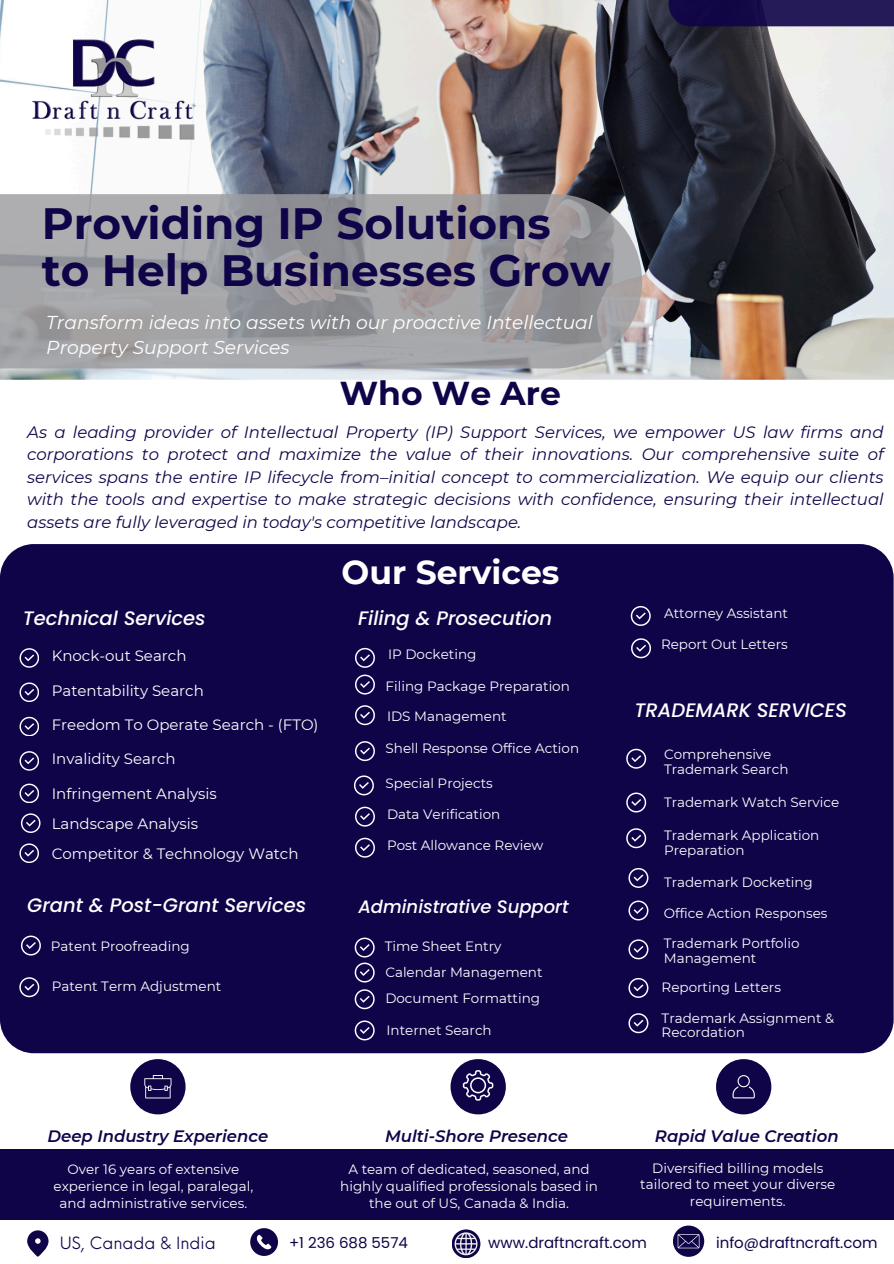
<style>
.page{position:relative;width:894px;height:1264px;background:#fff}
.page>*{position:absolute;margin:0;border:0;box-sizing:border-box;transform-origin:0 0}
.t1{font:700 43.8px/47.2px "Montserrat";color:#100449}
.t2{font:700 33px "Montserrat";color:#fff}
.t3{font:700 33px "Montserrat";color:#100449}
.t4{font:italic 500 19.5px "Poppins";color:#fff}
.t5{font:italic 18.6px/25.3px "Montserrat";color:#fff}
.t6{font:italic 500 18px "Poppins";color:#fff}
.t7{font:italic 16.5px/22.5px "Montserrat";color:#100449;text-align:justify}
.t8{font:italic 600 16.5px "Montserrat";color:#100449}
.t9{font:16.5px "Neue Einstellung";color:#100449}
.t10{font:15px "Montserrat";color:#fff}
.t11{font:15px "Poppins";color:#100449}
.t12{font:13.5px/16.8px "Montserrat";color:#fff}
</style>
<div class="page">
<img style="left:0;top:0;width:893px;height:380px">
<div style="left:0;top:1149px;width:893px;height:70px;background:#100449"></div>
<svg style="left:0;top:194px;width:642px;height:174px;fill:#a5a4a7"></svg>
<div style="left:668px;top:0;width:225px;height:26px;background:linear-gradient(to right,#100643,#2c205f)"></div>
<div style="left:715px;top:1059px;width:56px;height:55px;background:#100449;border-radius:50%"></div>
<svg style="left:732px;top:1075px;width:22px;height:23px"></svg>
<div style="left:450px;top:1059px;width:55px;height:55px;background:#100449;border-radius:50%"></div>
<svg style="left:462px;top:1070px;width:31px;height:30px"></svg>
<div style="left:130px;top:1059px;width:55px;height:55px;background:#100449;border-radius:50%"></div>
<svg style="left:144px;top:1075px;width:27px;height:23px"></svg>
<svg style="left:250px;top:1228px;width:28px;height:27px"></svg>
<svg style="left:451px;top:1229px;width:29px;height:29px"></svg>
<svg style="left:454px;top:1232px;width:23px;height:23px"></svg>
<svg style="left:672px;top:1225px;width:32px;height:31px"></svg>
<svg style="left:677px;top:1233px;width:22px;height:15px"></svg>
<svg style="left:27px;top:1230px;width:21px;height:26px"></svg>
<div style="left:0;top:544px;width:893px;height:509px;background:#100449"></div>
<svg style="left:20px;top:648px;width:19px;height:19px"></svg>
<svg style="left:20px;top:682px;width:19px;height:19px"></svg>
<svg style="left:20px;top:716px;width:19px;height:20px"></svg>
<svg style="left:20px;top:751px;width:19px;height:19px"></svg>
<svg style="left:20px;top:783px;width:19px;height:19px"></svg>
<svg style="left:21px;top:813px;width:19px;height:19px"></svg>
<svg style="left:19px;top:843px;width:20px;height:19px"></svg>
<svg style="left:355px;top:648px;width:20px;height:20px"></svg>
<svg style="left:355px;top:674px;width:20px;height:20px"></svg>
<svg style="left:355px;top:705px;width:20px;height:20px"></svg>
<svg style="left:355px;top:741px;width:20px;height:20px"></svg>
<svg style="left:354px;top:775px;width:20px;height:20px"></svg>
<svg style="left:355px;top:806px;width:20px;height:20px"></svg>
<svg style="left:355px;top:837px;width:20px;height:20px"></svg>
<svg style="left:21px;top:935px;width:20px;height:20px"></svg>
<svg style="left:19px;top:977px;width:20px;height:20px"></svg>
<svg style="left:354px;top:937px;width:20px;height:45px"></svg>
<svg style="left:354px;top:989px;width:20px;height:20px"></svg>
<svg style="left:354px;top:1020px;width:20px;height:20px"></svg>
<svg style="left:630px;top:606px;width:20px;height:20px"></svg>
<svg style="left:631px;top:638px;width:19px;height:20px"></svg>
<svg style="left:626px;top:748px;width:20px;height:20px"></svg>
<svg style="left:626px;top:792px;width:20px;height:20px"></svg>
<svg style="left:626px;top:828px;width:20px;height:20px"></svg>
<svg style="left:628px;top:868px;width:20px;height:19px"></svg>
<svg style="left:628px;top:900px;width:20px;height:20px"></svg>
<svg style="left:628px;top:939px;width:20px;height:20px"></svg>
<svg style="left:628px;top:977px;width:20px;height:20px"></svg>
<svg style="left:628px;top:1013px;width:20px;height:20px"></svg>
<img style="left:27px;top:25px;width:170px;height:129px">
<p class="t1" style="left:42px;top:200px;width:570px">Providing IP Solutions<br>to Help Businesses Grow</p>
<p class="t5" style="left:46px;top:309px;width:548px">Transform ideas into assets with our proactive Intellectual<br>Property Support Services</p>
<p class="t3" style="left:340px;top:373px;width:222px">Who We Are</p>
<p class="t7" style="left:27px;top:420px;width:857px">As a leading provider of Intellectual Property (IP) Support Services, we empower US law firms and corporations to protect and maximize the value of their innovations. Our comprehensive suite of services spans the entire IP lifecycle from–initial concept to commercialization. We equip our clients with the tools and expertise to make strategic decisions with confidence, ensuring their intellectual assets are fully leveraged in today's competitive landscape.</p>
<p class="t4" style="left:23px;top:605px;width:184px">Technical Services</p>
<p class="t10" style="left:52px;top:646px;width:136px">Knock-out Search</p>
<p class="t10" style="left:52px;top:681px;width:153px">Patentability Search</p>
<p class="t10" style="left:52px;top:715px;width:268px">Freedom To Operate Search - (FTO)</p>
<p class="t10" style="left:52px;top:749px;width:125px">Invalidity Search</p>
<p class="t10" style="left:52px;top:784px;width:167px">Infringement Analysis</p>
<p class="t10" style="left:52px;top:814px;width:148px">Landscape Analysis</p>
<p class="t10" style="left:52px;top:844px;width:248px">Competitor &amp; Technology Watch</p>
<p class="t4" style="left:27px;top:891px;width:280px">Grant &amp; Post-Grant Services</p>
<p class="t12" style="left:51px;top:937px;width:140px">Patent Proofreading</p>
<p class="t12" style="left:52px;top:977px;width:171px">Patent Term Adjustment</p>
<p class="t2" style="left:341px;top:552px;width:219px">Our Services</p>
<p class="t4" style="left:358px;top:605px;width:195px">Filing &amp; Prosecution</p>
<p class="t12" style="left:388px;top:645px;width:90px">IP Docketing</p>
<p class="t12" style="left:385px;top:677px;width:186px">Filing Package Preparation</p>
<p class="t12" style="left:387px;top:708px;width:121px">IDS Management</p>
<p class="t12" style="left:385px;top:739px;width:195px">Shell Response Office Action</p>
<p class="t12" style="left:385px;top:775px;width:109px">Special Projects</p>
<p class="t12" style="left:387px;top:805px;width:115px">Data Verification</p>
<p class="t12" style="left:387px;top:836px;width:158px">Post Allowance Review</p>
<p class="t6" style="left:358px;top:894px;width:212px">Administrative Support</p>
<p class="t12" style="left:384px;top:937px;width:118px">Time Sheet Entry</p>
<p class="t12" style="left:385px;top:963px;width:159px">Calendar Management</p>
<p class="t12" style="left:385px;top:989px;width:156px">Document Formatting</p>
<p class="t12" style="left:386px;top:1021px;width:107px">Internet Search</p>
<p class="t8" style="left:48px;top:1125px;width:222px">Deep Industry Experience</p>
<h2 class="t12" style="left:53px;top:1161px;width:201px;text-align:center">Over 16 years of extensive experience in legal, paralegal, and administrative services.</h2>
<h6 class="t8" style="left:385px;top:1125px;width:184px">Multi-Shore Presence</h6>
<h1 class="t12" style="left:340px;top:1161px;width:259px;text-align:center">A team of dedicated, seasoned, and highly qualified professionals based in the out of US, Canada &amp; India.</h1>
<p class="t12" style="left:663px;top:604px;width:125px">Attorney Assistant</p>
<p class="t12" style="left:660px;top:636px;width:128px">Report Out Letters</p>
<h5 class="t4" style="left:634px;top:696px;width:214px">TRADEMARK SERVICES</h5>
<h4 class="t12" style="left:663px;top:747px;width:126px;line-height:14.7px">Comprehensive<br>Trademark Search</h4>
<p class="t12" style="left:663px;top:793px;width:177px">Trademark Watch Service</p>
<p class="t12" style="left:663px;top:828px;width:157px;line-height:14.7px">Trademark Application<br>Preparation</p>
<p class="t12" style="left:663px;top:873px;width:150px">Trademark Docketing</p>
<p class="t12" style="left:663px;top:904px;width:165px">Office Action Responses</p>
<p class="t12" style="left:663px;top:936px;width:137px;line-height:14.7px">Trademark Portfolio<br>Management</p>
<p class="t12" style="left:661px;top:978px;width:121px">Reporting Letters</p>
<p class="t12" style="left:661px;top:1010px;width:174px;line-height:14.5px">Trademark Assignment &amp;<br>Recordation</p>
<p class="t8" style="left:654px;top:1125px;width:185px">Rapid Value Creation</p>
<p class="t12" style="left:640px;top:1159px;width:196px;text-align:center">Diversified billing models tailored to meet your diverse requirements.</p>
<p class="t9" style="left:60px;top:1228px;width:157px">US, Canada &amp; India</p>
<p class="t11" style="left:289px;top:1232px;width:120px">+1 236 688 5574</p>
<p class="t11" style="left:488px;top:1232px;width:160px">www.draftncraft.com</p>
<p class="t11" style="left:715px;top:1232px;width:163px">info@draftncraft.com</p>
</div>
